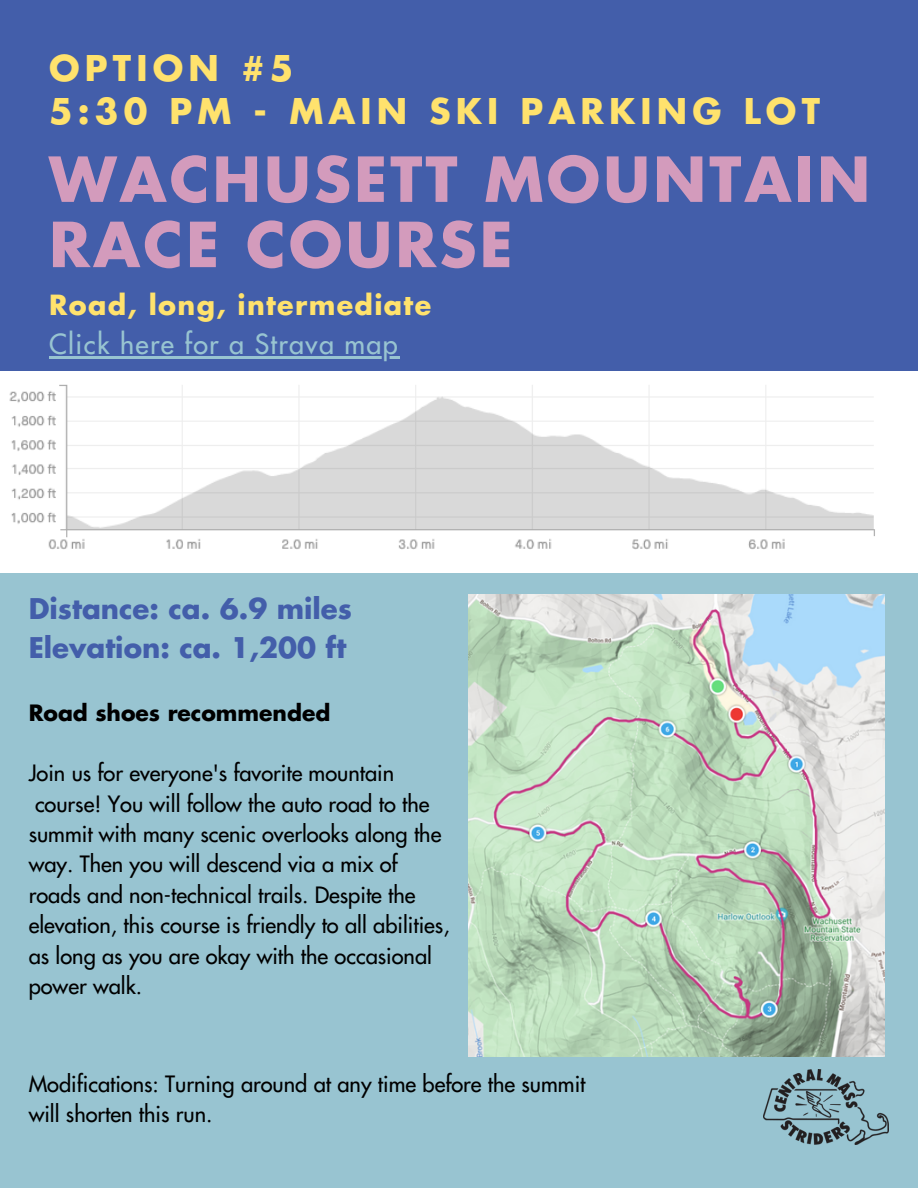
<style>
.page{position:relative;width:918px;height:1188px;background:#fff}
.page>*{position:absolute;margin:0;border:0;box-sizing:border-box;transform-origin:0 0}
.t1{font:700 60.3px/65.2px "Futura Std";letter-spacing:.05em;color:#d39bbc}
.t2{font:700 34.5px "Futura Std";letter-spacing:.15em;color:#ffe26d}
.t3{font:700 27.75px "Futura Std";color:#435eaa}
.t4{font:700 27px "Futura Std";letter-spacing:.05em;color:#ffe26d}
.t5{font:500 27px "Futura Std";letter-spacing:.05em;color:#98c4d1}
.t6{font:500 21.9px/30.3px "Futura Std";color:#000}
.t7{font:700 21.9px "Futura Std";color:#000}
</style>
<div class="page">
<div style="left:0;top:0;width:918px;height:393px;background:#435eaa"></div>
<div style="left:0;top:513px;width:918px;height:675px;background:#98c4d1"></div>
<img style="left:764px;top:1069px;width:125px;height:76px">
<img style="left:0;top:371px;width:918px;height:201px">
<img style="left:469px;top:594px;width:416px;height:462px">
<hr style="left:49px;top:356px;width:350px;height:3px;background:#98c4d1">
<p class="t2" style="left:49px;top:53px;width:246px">OPTION #5</p>
<p class="t2" style="left:49px;top:95px;width:773px">5:30 PM - MAIN SKI PARKING LOT</p>
<p class="t1" style="left:49px;top:150px;width:823px">WACHUSETT MOUNTAIN<br>RACE COURSE</p>
<p class="t4" style="left:49px;top:292px;width:384px">Road, long, intermediate</p>
<p class="t5" style="left:49px;top:332px;width:350px">Click here for a Strava map</p>
<p class="t3" style="left:29px;top:596px;width:325px">Distance: ca. 6.9 miles</p>
<p class="t3" style="left:29px;top:635px;width:319px">Elevation: ca. 1,200 ft</p>
<p class="t7" style="left:29px;top:703px;width:303px">Road shoes recommended</p>
<p class="t6" style="left:29px;top:759px;width:423px">Join us for everyone's favorite mountain course! You will follow the auto road to the summit with many scenic overlooks along the way. Then you will descend via a mix of roads and non-technical trails. Despite the elevation, this course is friendly to all abilities, as long as you are okay with the occasional power walk.</p>
<p class="t6" style="left:29px;top:1069px;width:558px">Modifications: Turning around at any time before the summit</p>
<p class="t6" style="left:29px;top:1100px;width:185px">will shorten this run.</p>
</div>
